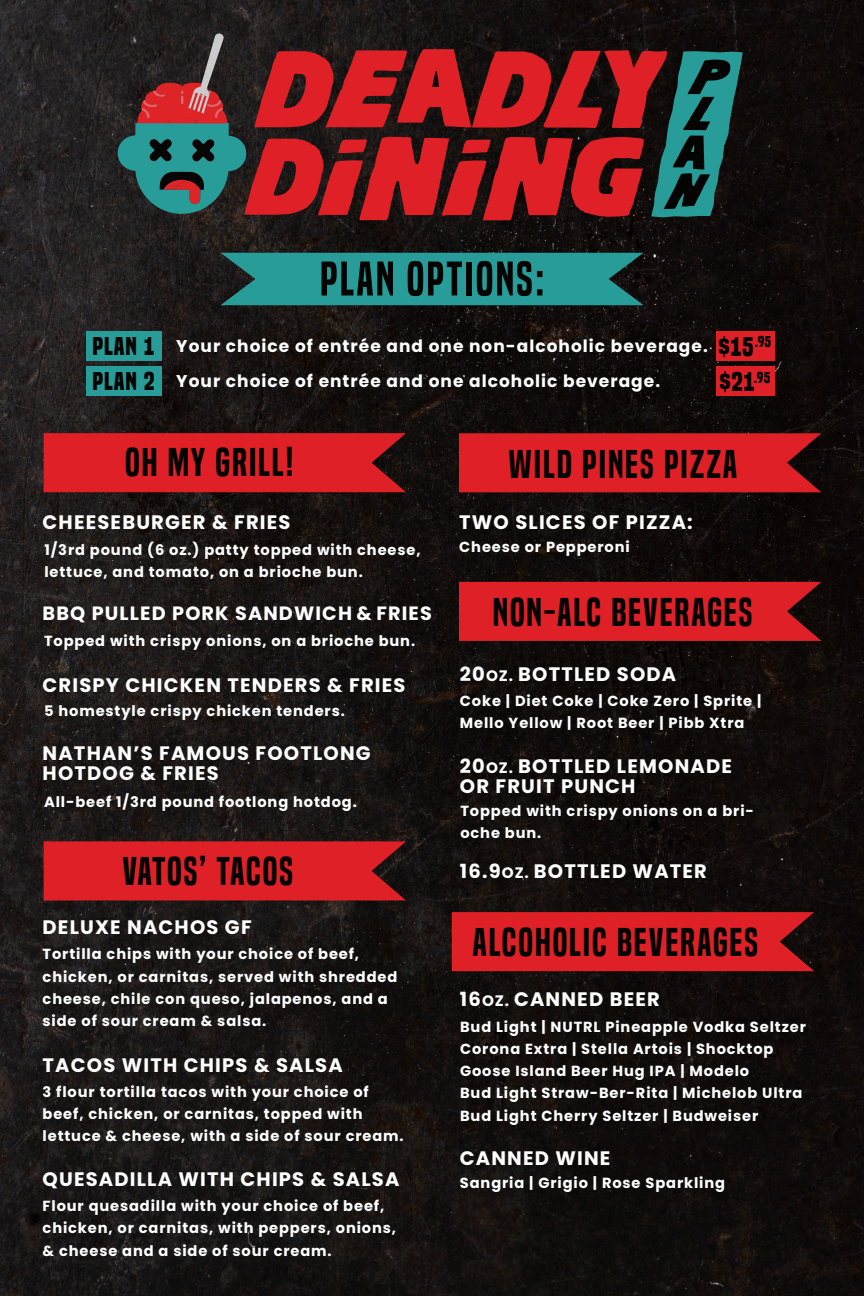
<style>
.page{position:relative;width:864px;height:1296px;background:#fff}
.page>*{position:absolute;margin:0;border:0;box-sizing:border-box;transform-origin:0 0}
.t1{font:37.45px "Built Titling Sb";letter-spacing:.05em;color:#040503}
.t2{font:700 25.15px "Built Titling Rg";color:#040503}
.t3{font:700 24px/35.2px "Built Titling Rg";letter-spacing:.04em;color:#040503}
.t4{font:700 19.5px/19.5px "Poppins";letter-spacing:.06em;color:#fff}
.t5{font:700 19.2px "Poppins";letter-spacing:.06em;color:#fff}
.t6{font:700 17px/35.4px "Poppins";letter-spacing:.06em;color:#fff}
.t7{font:700 14.6px/22.2px "Poppins";letter-spacing:.06em;color:#fff}
.s1{font-family:"Built Titling Rg";font-size:25.15px;color:#040503}
.s2{font-size:15.15px}
</style>
<div class="page">
<img style="left:0;top:0;width:864px;height:1296px">
<svg style="left:220px;top:253px;width:424px;height:52px;background:#207673"></svg>
<svg style="left:117px;top:33px;width:626px;height:188px;background:#682a2b"></svg>
<div style="left:459px;top:433px;width:362px;height:59px;background:#df2127"></div>
<div style="left:459px;top:582px;width:362px;height:59px;background:#df2127"></div>
<div style="left:452px;top:912px;width:362px;height:59px;background:#df2127"></div>
<div style="left:44px;top:433px;width:362px;height:59px;background:#df2127"></div>
<div style="left:44px;top:841px;width:362px;height:59px;background:#df2127"></div>
<div style="left:716px;top:332px;width:59px;height:29px;background:#df2127"></div>
<div style="left:716px;top:367px;width:59px;height:29px;background:#df2127"></div>
<div style="left:86px;top:332px;width:76px;height:29px;background:#289c99"></div>
<div style="left:86px;top:367px;width:75px;height:29px;background:#289c99"></div>
<h3 class="t3" style="left:92px;top:329px;width:64px">PLAN 1<br>PLAN 2</h3>
<p class="t6" style="left:176px;top:329px;width:596px">Your choice of entrée and one non-alcoholic beverage. <span class="s1">$15</span><sup>.95<br></sup>Your choice of entrée and one alcoholic beverage.</p>
<h2 class="t2" style="left:719px;top:367px;width:52px">$21<sup>.95</sup></h2>
<h1 class="t1" style="left:125px;top:440px;width:170px">OH MY GRILL!</h1>
<h3 class="t4" style="left:43px;top:513px;width:249px">CHEESEBURGER &amp; FRIES</h3>
<p class="t7" style="left:44px;top:540px;width:378px;line-height:21.6px">1/3rd pound (6 oz.) patty topped with cheese, lettuce, and tomato, on a brioche bun.</p>
<h3 class="t5" style="left:43px;top:602px;width:391px">BBQ PULLED PORK SANDWICH &amp; FRIES</h3>
<p class="t7" style="left:44px;top:630px;width:373px">Topped with crispy onions, on a brioche bun.</p>
<h3 class="t4" style="left:43px;top:675px;width:364px">CRISPY CHICKEN TENDERS &amp; FRIES</h3>
<p class="t7" style="left:44px;top:700px;width:302px">5 homestyle crispy chicken tenders.</p>
<h3 class="t4" style="left:43px;top:744px;width:330px">NATHAN’S FAMOUS FOOTLONG<br>HOTDOG &amp; FRIES</h3>
<p class="t7" style="left:44px;top:791px;width:314px">All-beef 1/3rd pound footlong hotdog.</p>
<h1 class="t1" style="left:122px;top:849px;width:172px">VATOS’ TACOS</h1>
<h3 class="t4" style="left:43px;top:918px;width:211px">DELUXE NACHOS GF</h3>
<p class="t7" style="left:43px;top:943px;width:356px">Tortilla chips with your choice of beef, chicken, or carnitas, served with shredded cheese, chile con queso, jalapenos, and a side of sour cream &amp; salsa.</p>
<h3 class="t4" style="left:43px;top:1055px;width:302px">TACOS WITH CHIPS &amp; SALSA</h3>
<p class="t7" style="left:43px;top:1080px;width:363px">3 flour tortilla tacos with your choice of beef, chicken, or carnitas, topped with lettuce &amp; cheese, with a side of sour cream.</p>
<h3 class="t4" style="left:43px;top:1170px;width:358px">QUESADILLA WITH CHIPS &amp; SALSA</h3>
<p class="t7" style="left:43px;top:1195px;width:355px">Flour quesadilla with your choice of beef, chicken, or carnitas, with peppers, onions, &amp; cheese and a side of sour cream.</p>
<h1 class="t1" style="left:509px;top:442px;width:230px">WILD PINES PIZZA</h1>
<h3 class="t4" style="left:459px;top:513px;width:235px">TWO SLICES OF PIZZA:</h3>
<p class="t7" style="left:459px;top:535px;width:172px">Cheese or Pepperoni</p>
<h1 class="t1" style="left:493px;top:590px;width:261px">NON-ALC BEVERAGES</h1>
<h3 class="t4" style="left:460px;top:665px;width:218px">20<span class="s2">OZ.</span> BOTTLED SODA</h3>
<p class="t7" style="left:460px;top:690px;width:303px;line-height:21.6px">Coke | Diet Coke | Coke Zero | Sprite |<br>Mello Yellow | Root Beer | Pibb Xtra</p>
<h3 class="t4" style="left:460px;top:757px;width:274px">20<span class="s2">OZ.</span> BOTTLED LEMONADE<br>OR FRUIT PUNCH</h3>
<p class="t7" style="left:460px;top:801px;width:295px;line-height:21.6px">Topped with crispy onions on a bri&shy;oche bun.</p>
<h3 class="t4" style="left:460px;top:862px;width:249px">16.9<span class="s2">OZ.</span> BOTTLED WATER</h3>
<h1 class="t1" style="left:472px;top:920px;width:287px">ALCOHOLIC BEVERAGES</h1>
<h3 class="t4" style="left:460px;top:990px;width:201px">16<span class="s2">OZ.</span> CANNED BEER</h3>
<p class="t7" style="left:460px;top:1016px;width:347px">Bud Light | NUTRL Pineapple Vodka Seltzer Corona Extra | Stella Artois | Shocktop Goose Island Beer Hug IPA | Modelo<br>Bud Light Straw-Ber-Rita | Michelob Ultra Bud Light Cherry Seltzer | Budweiser</p>
<h3 class="t4" style="left:460px;top:1149px;width:152px">CANNED WINE</h3>
<p class="t7" style="left:460px;top:1172px;width:267px">Sangria | Grigio | Rose Sparkling</p>
</div>
